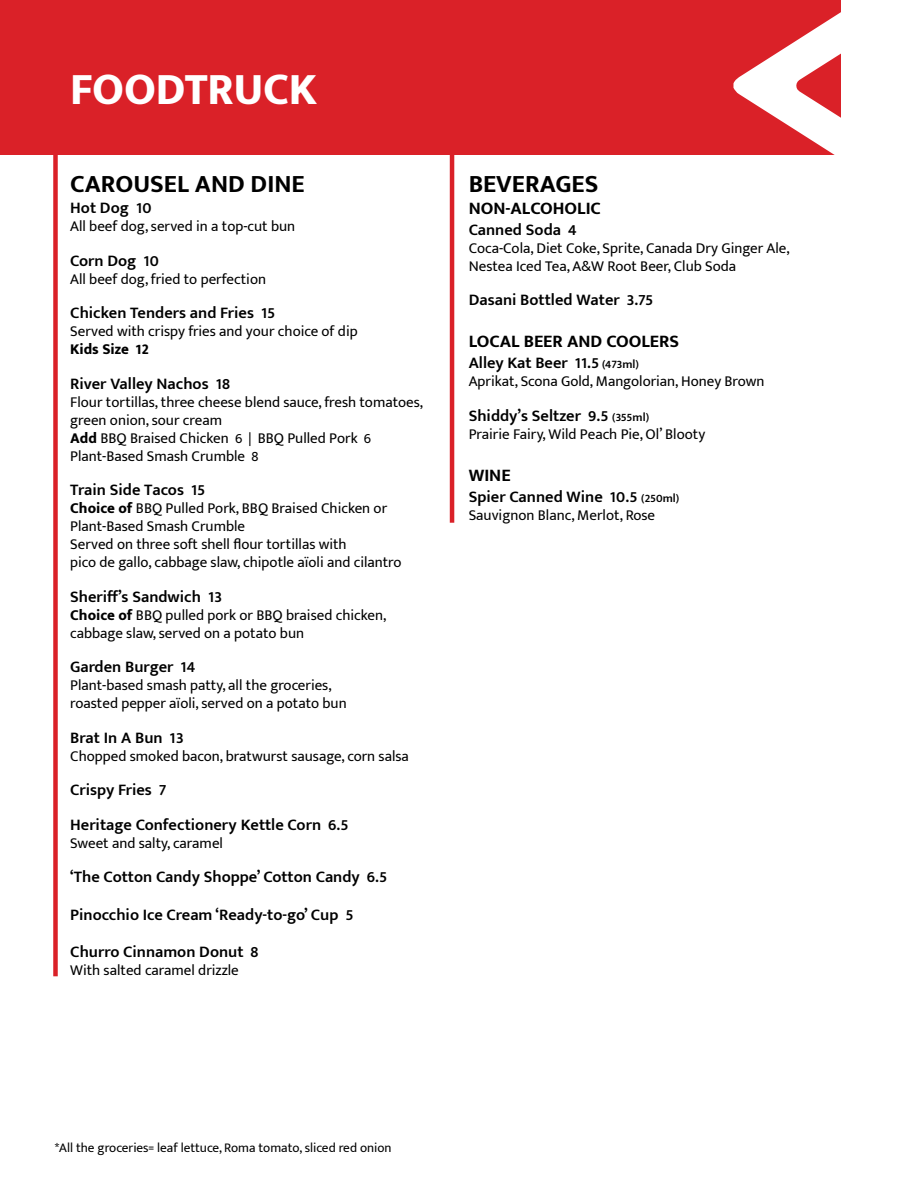
<style>
.page{position:relative;width:918px;height:1188px;background:#fff}
.page>*{position:absolute;margin:0;border:0;box-sizing:border-box;transform-origin:0 0}
.t1{font:800 45px "Mukta Mahee";letter-spacing:-.005em;color:#fff}
.t2{font:700 25.5px "Mukta Mahee";color:#000}
.t3{font:700 18px "Mukta Mahee";color:#000}
.t4{font:600 16.5px/34.5px "Mukta Mahee";color:#000}
.t5{font:15px/18px "Mukta Mahee";color:#000}
.t6{font:800 15px "Mukta Mahee";color:#000}
.t7{font:13.2px "Mukta Mahee";color:#000}
.s1{font-weight:800}
.s2{font-size:12px}
</style>
<div class="page">
<div style="left:0;top:0;width:840px;height:155px;background:#da2128"></div>
<hr style="left:450px;top:0;width:4px;height:523px;background:#da2128">
<div style="left:53px;top:0;width:5px;height:976px;background:#da2128"></div>
<svg style="left:733px;top:7px;width:108px;height:148px"></svg>
<h1 class="t1" style="left:70px;top:62px;width:248px">FOODTRUCK</h1>
<h2 class="t2" style="left:70px;top:169px;width:236px">CAROUSEL AND DINE</h2>
<p class="t4" style="left:70px;top:190px;width:83px">Hot Dog 10</p>
<p class="t5" style="left:70px;top:217px;width:227px">All beef dog, served in a top-cut bun</p>
<p class="t4" style="left:70px;top:243px;width:90px">Corn Dog 10</p>
<p class="t5" style="left:70px;top:270px;width:197px">All beef dog, fried to perfection</p>
<p class="t4" style="left:70px;top:295px;width:207px">Chicken Tenders and Fries 15</p>
<p class="t5" style="left:70px;top:322px;width:289px">Served with crispy fries and your choice of dip</p>
<p class="t6" style="left:70px;top:340px;width:80px">Kids Size 12</p>
<p class="t4" style="left:70px;top:366px;width:161px">River Valley Nachos 18</p>
<p class="t5" style="left:70px;top:393px;width:354px">Flour tortillas, three cheese blend sauce, fresh tomatoes, green onion, sour cream<br><span class="s1">Add</span> BBQ Braised Chicken 6 | BBQ Pulled Pork 6<br>Plant-Based Smash Crumble 8</p>
<p class="t4" style="left:70px;top:472px;width:137px">Train Side Tacos 15</p>
<p class="t5" style="left:70px;top:499px;width:333px"><span class="s1">Choice of</span> BBQ Pulled Pork, BBQ Braised Chicken or Plant-Based Smash Crumble<br>Served on three soft shell flour tortillas with<br>pico de gallo, cabbage slaw, chipotle aïoli and cilantro</p>
<p class="t4" style="left:70px;top:579px;width:153px">Sheriff’s Sandwich 13</p>
<p class="t5" style="left:70px;top:606px;width:318px"><span class="s1">Choice of</span> BBQ pulled pork or BBQ braised chicken, cabbage slaw, served on a potato bun</p>
<p class="t4" style="left:70px;top:649px;width:127px">Garden Burger 14</p>
<p class="t5" style="left:70px;top:676px;width:278px">Plant-based smash patty, all the groceries, roasted pepper aïoli, served on a potato bun</p>
<p class="t4" style="left:70px;top:720px;width:115px">Brat In A Bun 13</p>
<p class="t5" style="left:70px;top:747px;width:340px">Chopped smoked bacon, bratwurst sausage, corn salsa</p>
<p class="t4" style="left:70px;top:772px;width:280px">Crispy Fries 7<br>Heritage Confectionery Kettle Corn 6.5</p>
<p class="t5" style="left:70px;top:834px;width:154px">Sweet and salty, caramel</p>
<p class="t4" style="left:70px;top:859px;width:319px">‘The Cotton Candy Shoppe’ Cotton Candy 6.5</p>
<p class="t4" style="left:70px;top:897px;width:285px">Pinocchio Ice Cream ‘Ready-to-go’ Cup 5</p>
<p class="t4" style="left:70px;top:934px;width:190px">Churro Cinnamon Donut 8</p>
<p class="t5" style="left:70px;top:961px;width:170px">With salted caramel drizzle</p>
<h2 class="t2" style="left:469px;top:169px;width:131px">BEVERAGES</h2>
<p class="t3" style="left:469px;top:197px;width:134px">NON-ALCOHOLIC</p>
<p class="t4" style="left:469px;top:212px;width:109px">Canned Soda 4</p>
<p class="t5" style="left:469px;top:239px;width:322px">Coca-Cola, Diet Coke, Sprite, Canada Dry Ginger Ale,<br>Nestea Iced Tea, A&amp;W Root Beer, Club Soda</p>
<p class="t4" style="left:469px;top:283px;width:186px">Dasani Bottled Water 3.75</p>
<p class="t3" style="left:469px;top:331px;width:212px">LOCAL BEER AND COOLERS</p>
<p class="t4" style="left:469px;top:345px;width:172px">Alley Kat Beer 11.5 <span class="s2">(473ml)</span></p>
<p class="t5" style="left:469px;top:372px;width:297px">Aprikat, Scona Gold, Mangolorian, Honey Brown</p>
<p class="t4" style="left:469px;top:398px;width:182px">Shiddy’s Seltzer 9.5 <span class="s2">(355ml)</span></p>
<p class="t5" style="left:469px;top:425px;width:238px">Prairie Fairy, Wild Peach Pie, Ol’ Blooty</p>
<p class="t3" style="left:469px;top:464px;width:43px">WINE</p>
<p class="t4" style="left:469px;top:479px;width:212px">Spier Canned Wine 10.5 <span class="s2">(250ml)</span></p>
<p class="t5" style="left:469px;top:505px;width:188px">Sauvignon Blanc, Merlot, Rose</p>
<p class="t7" style="left:55px;top:1140px;width:338px">*All the groceries= leaf lettuce, Roma tomato, sliced red onion</p>
</div>
